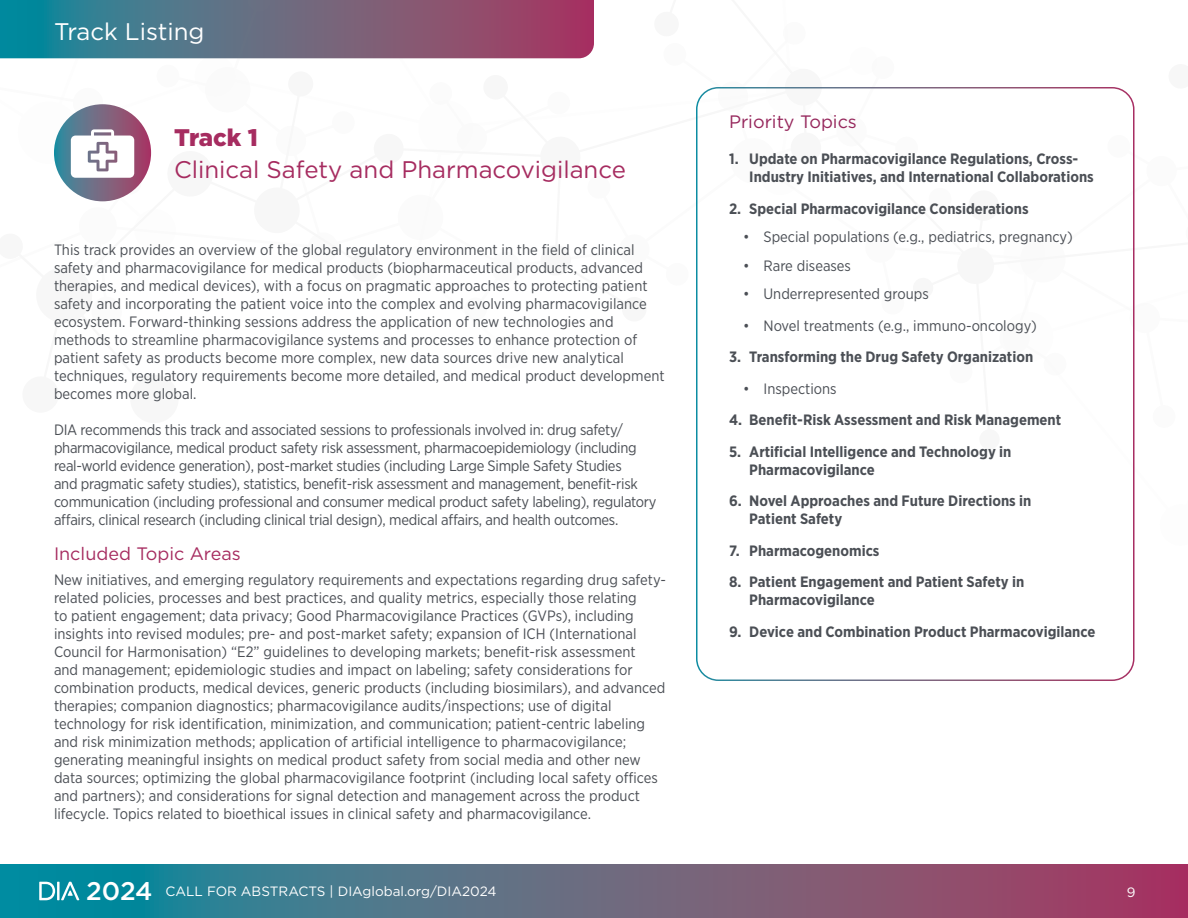
<style>
.page{position:relative;width:1188px;height:918px;background:#fff}
.page>*{position:absolute;margin:0;border:0;box-sizing:border-box;transform-origin:0 0}
.t1{font:24px "Gotham";color:#a62c60}
.t2{font:24px "Gotham";color:#fff}
.t3{font:900 24px "Gotham";letter-spacing:-.01em;color:#a62c60}
.t4{font:18px "Gotham";color:#a62c60}
.t5{font:18px "Gotham";color:#96275c}
.t6{font:15px/18px "Gotham Narrow";color:#4b4f55}
.t7{font:15px/18px "Gotham Narrow";letter-spacing:-.02em;color:#4b4f55}
.t8{font:700 15px/18px "Gotham Narrow";color:#4b4f55}
.t9{font:13.5px "Gotham";color:#fff}
.s1{font-weight:500;font-size:25.5px}
</style>
<div class="page">
<svg style="left:0;top:864px;width:1188px;height:54px;background:#626780"></svg>
<svg style="left:61px;top:882px;width:18px;height:18px"></svg>
<hr style="left:57px;top:882px;width:3px;height:18px;background:#fff">
<svg style="left:39px;top:882px;width:16px;height:18px"></svg>
<svg style="left:0;top:0;width:1132px;height:202px"></svg>
<div style="left:696px;top:87px;width:439px;height:594px;border:2px solid #fff;border-radius:22px"></div>
<svg style="left:54px;top:104px;width:97px;height:97px;background:#756782"></svg>
<svg style="left:71px;top:129px;width:63px;height:49px"></svg>
<h1 class="t2" style="left:54px;top:16px;width:152px">Track Listing</h1>
<h1 class="t3" style="left:174px;top:121px;width:85px">Track 1</h1>
<h1 class="t1" style="left:174px;top:154px;width:453px">Clinical Safety and Pharmacovigilance</h1>
<p class="t6" style="left:54px;top:240px;width:612px">This track provides an overview of the global regulatory environment in the field of clinical safety and pharmacovigilance for medical products (biopharmaceutical products, advanced therapies, and medical devices), with a focus on pragmatic approaches to protecting patient safety and incorporating the patient voice into the complex and evolving pharmacovigilance ecosystem. Forward-thinking sessions address the application of new technologies and methods to streamline pharmacovigilance systems and processes to enhance protection of patient safety as products become more complex, new data sources drive new analytical techniques, regulatory requirements become more detailed, and medical product development becomes more global.</p>
<p class="t7" style="left:54px;top:420px;width:604px">DIA recommends this track and associated sessions to professionals involved in: drug safety/ pharmacovigilance, medical product safety risk assessment, pharmacoepidemiology (including real-world evidence generation), post-market studies (including Large Simple Safety Studies<br>and pragmatic safety studies), statistics, benefit-risk assessment and management, benefit-risk communication (including professional and consumer medical product safety labeling), regulatory affairs, clinical research (including clinical trial design), medical affairs, and health outcomes.</p>
<p class="t4" style="left:54px;top:542px;width:188px">Included Topic Areas</p>
<p class="t6" style="left:54px;top:570px;width:614px">New initiatives, and emerging regulatory requirements and expectations regarding drug safety&shy;related policies, processes and best practices, and quality metrics, especially those relating<br>to patient engagement; data privacy; Good Pharmacovigilance Practices (GVPs), including insights into revised modules; pre- and post-market safety; expansion of ICH (International Council for Harmonisation) “E2” guidelines to developing markets; benefit-risk assessment<br>and management; epidemiologic studies and impact on labeling; safety considerations for combination products, medical devices, generic products (including biosimilars), and advanced therapies; companion diagnostics; pharmacovigilance audits/inspections; use of digital technology for risk identification, minimization, and communication; patient-centric labeling and risk minimization methods; application of artificial intelligence to pharmacovigilance; generating meaningful insights on medical product safety from social media and other new data sources; optimizing the global pharmacovigilance footprint (including local safety offices and partners); and considerations for signal detection and management across the product lifecycle. Topics related to bioethical issues in clinical safety and pharmacovigilance.</p>
<p class="t5" style="left:729px;top:110px;width:129px">Priority Topics</p>
<p class="t8" style="left:749px;top:150px;width:346px;text-indent:-20px">1. Update on Pharmacovigilance Regulations, Cross-<br>Industry Initiatives, and International Collaborations</p>
<p class="t8" style="left:729px;top:199px;width:301px">2. Special Pharmacovigilance Considerations</p>
<p class="t6" style="left:743px;top:228px;width:331px">• Special populations (e.g., pediatrics, pregnancy)</p>
<p class="t6" style="left:743px;top:256px;width:109px">• Rare diseases</p>
<p class="t6" style="left:743px;top:285px;width:187px">• Underrepresented groups</p>
<p class="t6" style="left:743px;top:316px;width:295px">• Novel treatments (e.g., immuno-oncology)</p>
<p class="t8" style="left:729px;top:348px;width:306px">3. Transforming the Drug Safety Organization</p>
<p class="t6" style="left:743px;top:379px;width:95px">• Inspections</p>
<p class="t8" style="left:729px;top:411px;width:334px">4. Benefit-Risk Assessment and Risk Management</p>
<p class="t8" style="left:749px;top:442px;width:264px;text-indent:-20px">5. Artificial Intelligence and Technology in<br>Pharmacovigilance</p>
<p class="t8" style="left:749px;top:492px;width:284px;text-indent:-20px">6. Novel Approaches and Future Directions in<br>Patient Safety</p>
<p class="t8" style="left:729px;top:541px;width:152px">7. Pharmacogenomics</p>
<p class="t8" style="left:749px;top:573px;width:277px;text-indent:-20px">8. Patient Engagement and Patient Safety in<br>Pharmacovigilance</p>
<p class="t8" style="left:729px;top:622px;width:368px">9. Device and Combination Product Pharmacovigilance</p>
<p class="t9" style="left:86px;top:883px;width:412px"><span class="s1">2024</span> CALL FOR ABSTRACTS | DIAglobal.org/DIA2024</p>
<p class="t9" style="left:1127px;top:883px;width:10px">9</p>
</div>
